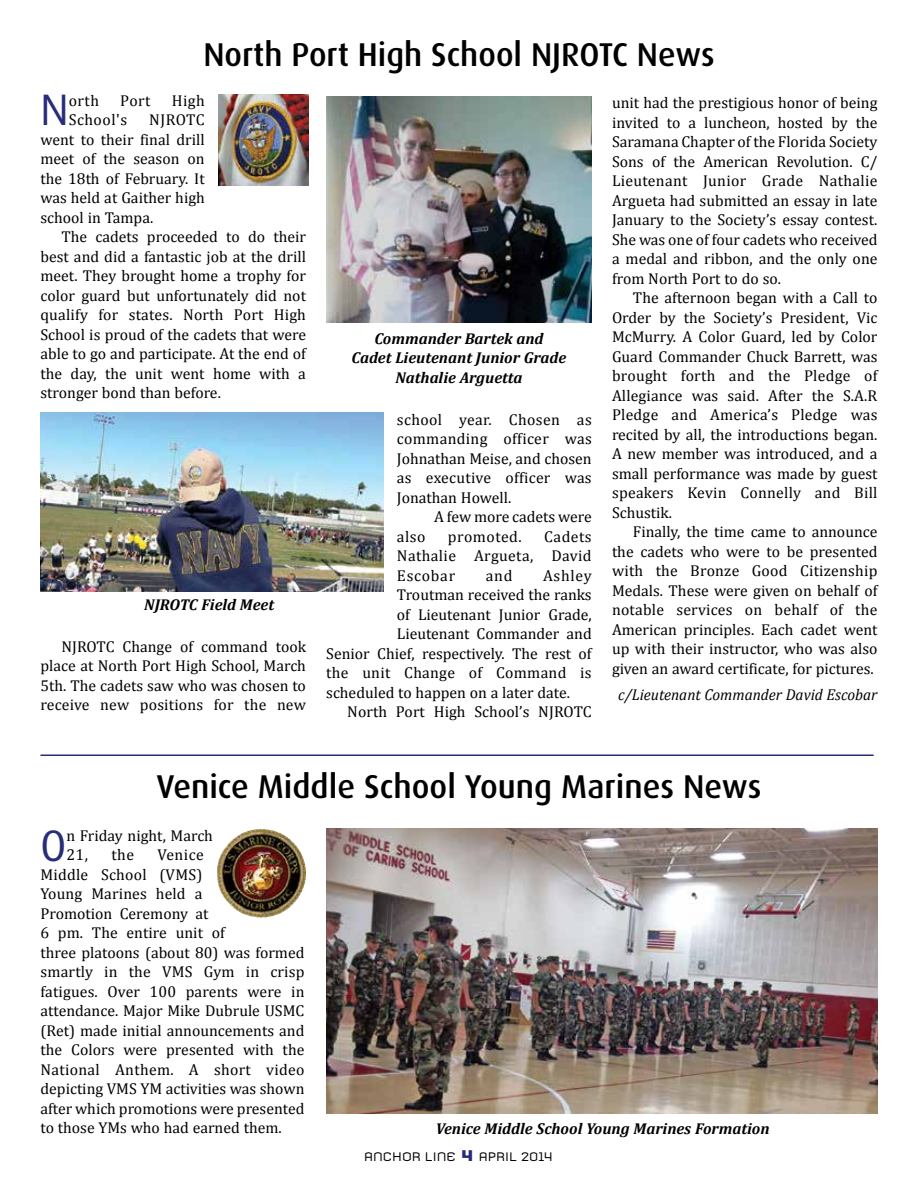
<style>
.page{position:relative;width:918px;height:1188px;background:#fff}
.page>*{position:absolute;margin:0;border:0;box-sizing:border-box;transform-origin:0 0}
.t1{font:44.1px "Dax";color:#272d79}
.t2{font:500 33px "Dax";color:#000}
.t3{font:15.75px/19.5px "Cambria";color:#000;text-align:justify}
.t4{font:italic 700 15.75px/19.5px "Cambria";color:#000;text-align:center}
.t5{font:italic 15.75px "Cambria";color:#000}
.t6{font:15.75px "Cambria";letter-spacing:.03em;color:#000}
.t7{font:12px "Armada";color:#000}
.s1{font-weight:700;font-size:15px;color:#272d79}
</style>
<div class="page">
<hr style="left:40px;top:754px;width:834px;height:2px;background:#272d79">
<img style="left:217px;top:829px;width:89px;height:89px;border-radius:44px">
<img style="left:218px;top:94px;width:90px;height:91px">
<img style="left:40px;top:413px;width:343px;height:179px">
<img style="left:326px;top:96px;width:266px;height:227px">
<img style="left:326px;top:828px;width:552px;height:285px">
<h2 class="t2" style="left:203px;top:36px;width:513px">North Port High School NJROTC News</h2>
<h1 class="t1" style="left:40px;top:85px;width:30px">N</h1>
<p class="t3" style="left:69px;top:90px;width:32px">orth</p>
<p class="t3" style="left:120px;top:90px;width:32px">Port</p>
<p class="t3" style="left:172px;top:90px;width:34px">High</p>
<p class="t3" style="left:69px;top:110px;width:60px">School's</p>
<p class="t3" style="left:41px;top:110px;width:166px;text-indent:109px">NJROTC went to their final drill meet of the season on the 18th of February. It was held at Gaither high school in Tampa.</p>
<p class="t3" style="left:41px;top:227px;width:267px;text-indent:21px">The cadets proceeded to do their best and did a fantastic job at the drill meet. They brought home a trophy for color guard but unfortunately did not qualify for states. North Port High School is proud of the cadets that were able to go and participate. At the end of the day, the unit went home with a stronger bond than before.</p>
<p class="t4" style="left:144px;top:595px;width:131px">NJROTC Field Meet</p>
<p class="t3" style="left:41px;top:636px;width:267px;text-indent:21px">NJROTC Change of command took place at North Port High School, March 5th. The cadets saw who was chosen to receive new positions for the new</p>
<p class="t4" style="left:352px;top:328px;width:216px">Commander Bartek and<br>Cadet Lieutenant Junior Grade<br>Nathalie Arguetta</p>
<p class="t3" style="left:397px;top:410px;width:196px">school year. Chosen as commanding officer was Johnathan Meise, and chosen as executive officer was Jonathan Howell.</p>
<p class="t3" style="left:434px;top:507px;width:159px">A few more cadets were</p>
<p class="t3" style="left:397px;top:527px;width:30px">also</p>
<p class="t6" style="left:448px;top:527px;width:75px">promoted.</p>
<p class="t3" style="left:397px;top:527px;width:196px;text-indent:147px">Cadets Nathalie Argueta, David Escobar</p>
<p class="t3" style="left:486px;top:566px;width:28px">and</p>
<p class="t3" style="left:543px;top:566px;width:50px">Ashley</p>
<p class="t3" style="left:397px;top:585px;width:196px">Troutman received the ranks</p>
<p class="t3" style="left:397px;top:605px;width:196px">of Lieutenant Junior Grade,</p>
<p class="t3" style="left:397px;top:624px;width:196px">Lieutenant Commander and</p>
<p class="t3" style="left:326px;top:644px;width:267px">Senior Chief, respectively. The rest of</p>
<p class="t3" style="left:326px;top:663px;width:267px">the unit Change of Command is</p>
<p class="t3" style="left:326px;top:683px;width:245px">scheduled to happen on a later date.</p>
<p class="t3" style="left:347px;top:702px;width:246px">North Port High School’s NJROTC</p>
<p class="t3" style="left:612px;top:93px;width:267px">unit had the prestigious honor of being invited to a luncheon, hosted by the Saramana Chapter of the Florida Society Sons of the American Revolution. C/ Lieutenant Junior Grade Nathalie Argueta had submitted an essay in late January to the Society’s essay contest.<br>She was one of four cadets who received a medal and ribbon, and the only one from North Port to do so.</p>
<p class="t3" style="left:612px;top:288px;width:267px;text-indent:21px">The afternoon began with a Call to Order by the Society’s President, Vic McMurry. A Color Guard, led by Color Guard Commander Chuck Barrett, was brought forth and the Pledge of Allegiance was said. After the S.A.R Pledge and America’s Pledge was recited by all, the introductions began.<br>A new member was introduced, and a small performance was made by guest speakers Kevin Connelly and Bill Schustik.</p>
<p class="t3" style="left:612px;top:522px;width:267px;text-indent:21px">Finally, the time came to announce the cadets who were to be presented with the Bronze Good Citizenship Medals. These were given on behalf of notable services on behalf of the American principles. Each cadet went up with their instructor, who was also given an award certificate, for pictures.</p>
<p class="t5" style="left:618px;top:684px;width:261px">c/Lieutenant Commander David Escobar</p>
<h2 class="t2" style="left:157px;top:768px;width:606px">Venice Middle School Young Marines News</h2>
<h1 class="t1" style="left:40px;top:821px;width:27px">O</h1>
<p class="t3" style="left:66px;top:826px;width:148px">n Friday night, March<br>21,</p>
<p class="t3" style="left:111px;top:845px;width:24px">the</p>
<p class="t3" style="left:40px;top:845px;width:266px;text-align:left;text-indent:117px">Venice<br>Middle School (VMS)<br>Young Marines held a<br>Promotion Ceremony at<br>6 pm. The entire unit of<br>three platoons (about 80) was formed smartly in the VMS Gym in crisp fatigues. Over 100 parents were in attendance. Major Mike Dubrule USMC (Ret) made initial announcements and the Colors were presented with the<br>National Anthem. A short video depicting VMS YM activities was shown after which promotions were presented to those YMs who had earned them.</p>
<p class="t4" style="left:436px;top:1118px;width:335px">Venice Middle School Young Marines Formation</p>
<p class="t7" style="left:364px;top:1150px;width:190px">ANCHOR LINE <span class="s1">4</span> APRIL 2014</p>
</div>
